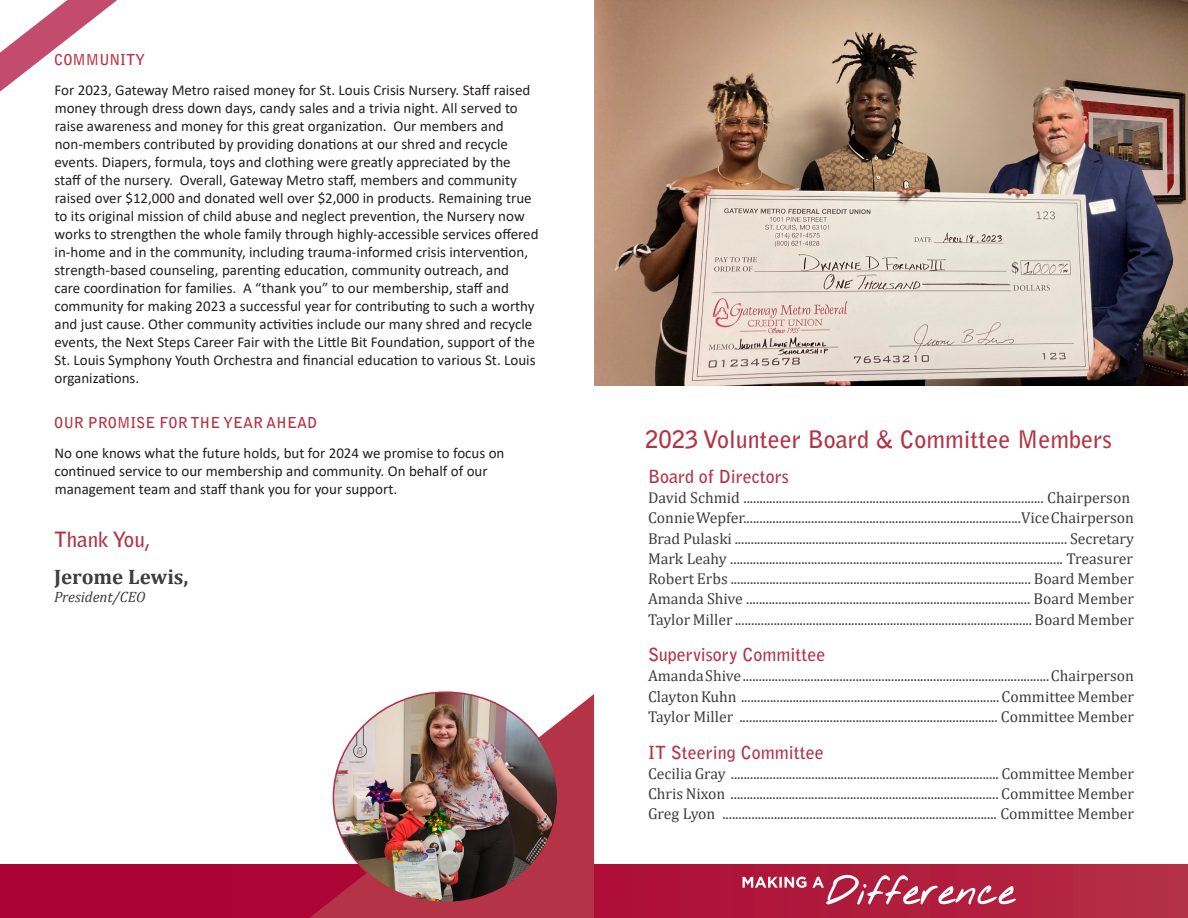
<style>
.page{position:relative;width:1188px;height:918px;background:#fff}
.page>*{position:absolute;margin:0;border:0;box-sizing:border-box;transform-origin:0 0}
.t1{font:700 24px "Bell Gothic Std";color:#b43346}
.t2{font:700 21px "Cambria";color:#3e3e3f}
.t3{font:700 21px "Bell Gothic Std";color:#b43346}
.t4{font:700 18px "Bell Gothic Std";color:#b43346}
.Paragraph_Style_1{font:15.75px "Cambria";color:#3e3e3f}
.t5{font:15px/18px "Calibri";color:#231f20}
.t6{font:700 15px "Bell Gothic Std";color:#b43346}
.t7{font:italic 15px "Cambria";color:#3e3e3f}
</style>
<div class="page">
<div style="left:594px;top:864px;width:594px;height:54px;background:linear-gradient(to right,#ad0c36,#b42f45)"></div>
<svg style="left:742px;top:875px;width:274px;height:29px"></svg>
<svg style="left:0;top:0;width:117px;height:92px"></svg>
<div style="left:0;top:864px;width:594px;height:54px;background:#ab0333"></div>
<img style="left:594px;top:0;width:594px;height:385px">
<svg style="left:309px;top:694px;width:285px;height:224px;fill:#b43346"></svg>
<img style="left:333px;top:693px;width:225px;height:210px">
<p class="t6" style="left:54px;top:51px;width:93px">COMMUNITY</p>
<p class="t5" style="left:54px;top:81px;width:486px">For 2023, Gateway Metro raised money for St. Louis Crisis Nursery. Staff raised money through dress down days, candy sales and a trivia night. All served to raise awareness and money for this great organization. Our members and non-members contributed by providing donations at our shred and recycle events. Diapers, formula, toys and clothing were greatly appreciated by the staff of the nursery. Overall, Gateway Metro staff, members and community raised over $12,000 and donated well over $2,000 in products. Remaining true to its original mission of child abuse and neglect prevention, the Nursery now works to strengthen the whole family through highly-accessible services offered in-home and in the community, including trauma-informed crisis intervention, strength-based counseling, parenting education, community outreach, and<br>care coordination for families. A “thank you” to our membership, staff and community for making 2023 a successful year for contributing to such a worthy and just cause. Other community activities include our many shred and recycle events, the Next Steps Career Fair with the Little Bit Foundation, support of the St. Louis Symphony Youth Orchestra and financial education to various St. Louis organizations.</p>
<p class="t6" style="left:54px;top:414px;width:264px">OUR PROMISE FOR THE YEAR AHEAD</p>
<p class="t5" style="left:55px;top:444px;width:451px">No one knows what the future holds, but for 2024 we promise to focus on continued service to our membership and community. On behalf of our management team and staff thank you for your support.</p>
<p class="t3" style="left:54px;top:527px;width:98px">Thank You,</p>
<p class="t2" style="left:54px;top:562px;width:136px">Jerome Lewis,</p>
<p class="t7" style="left:54px;top:587px;width:93px">President/CEO</p>
<p class="t1" style="left:645px;top:425px;width:468px">2023 Volunteer Board &amp; Committee Members</p>
<p class="t4" style="left:648px;top:466px;width:142px">Board of Directors</p>
<p class="Paragraph_Style_1" style="left:648px;top:488px;width:484px">David Schmid ............................................................................................. Chairperson</p>
<p class="Paragraph_Style_1" style="left:648px;top:509px;width:488px">Connie Wepfer......................................................................................Vice Chairperson</p>
<p class="Paragraph_Style_1" style="left:648px;top:529px;width:488px">Brad Pulaski ....................................................................................................... Secretary</p>
<p class="Paragraph_Style_1" style="left:648px;top:549px;width:486px">Mark Leahy ....................................................................................................... Treasurer</p>
<p class="Paragraph_Style_1" style="left:648px;top:569px;width:488px">Robert Erbs ............................................................................................. Board Member</p>
<p class="Paragraph_Style_1" style="left:648px;top:590px;width:488px">Amanda Shive ........................................................................................ Board Member</p>
<p class="Paragraph_Style_1" style="left:648px;top:610px;width:487px">Taylor Miller ............................................................................................ Board Member</p>
<p class="t4" style="left:648px;top:644px;width:179px">Supervisory Committee</p>
<p class="Paragraph_Style_1" style="left:648px;top:667px;width:488px">Amanda Shive ............................................................................................... Chairperson</p>
<p class="Paragraph_Style_1" style="left:648px;top:687px;width:487px">Clayton Kuhn ................................................................................ Committee Member</p>
<p class="Paragraph_Style_1" style="left:648px;top:707px;width:488px">Taylor Miller ................................................................................ Committee Member</p>
<p class="t4" style="left:648px;top:741px;width:177px">IT Steering Committee</p>
<p class="Paragraph_Style_1" style="left:648px;top:764px;width:487px">Cecilia Gray ................................................................................... Committee Member</p>
<p class="Paragraph_Style_1" style="left:648px;top:784px;width:488px">Chris Nixon ................................................................................... Committee Member</p>
<p class="Paragraph_Style_1" style="left:648px;top:805px;width:487px">Greg Lyon ..................................................................................... Committee Member</p>
</div>
